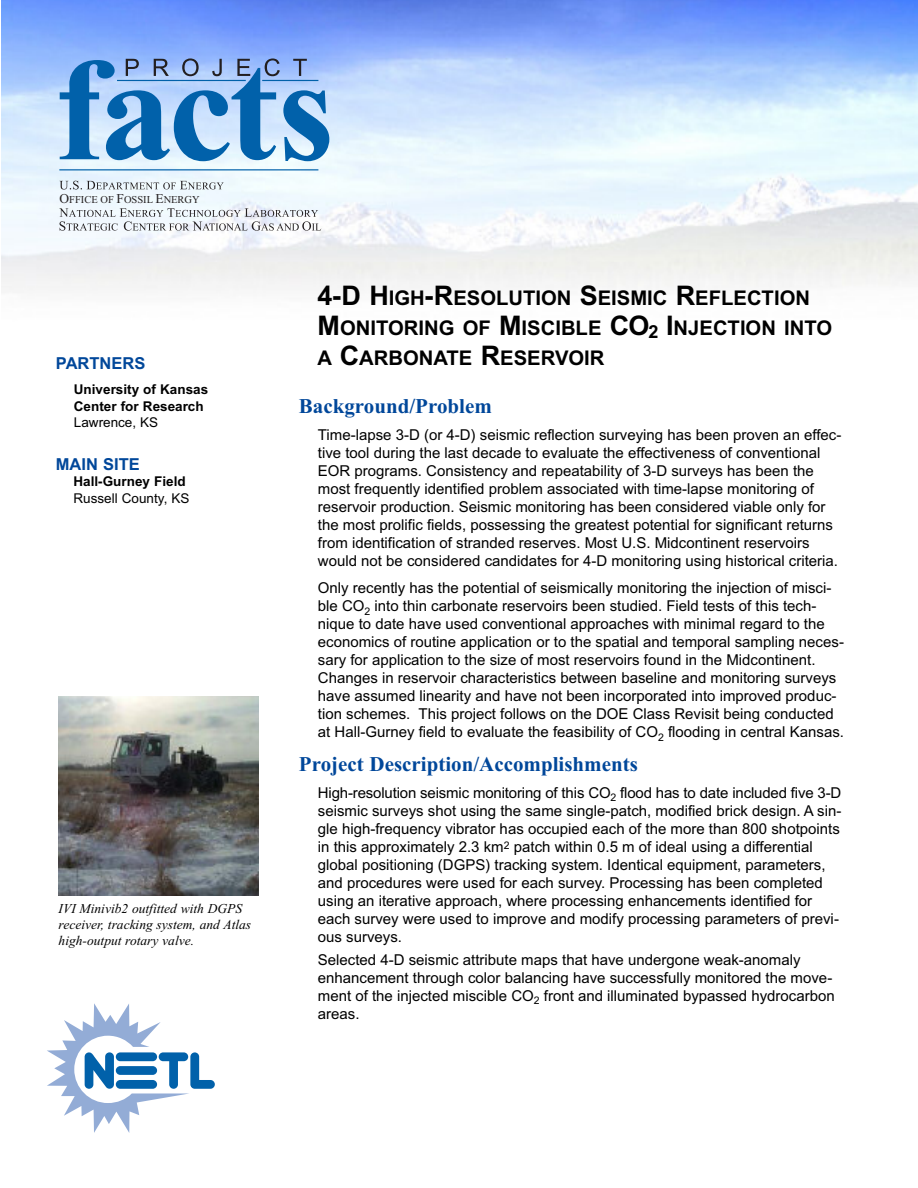
<style>
.page{position:relative;width:918px;height:1188px;background:#fff}
.page>*{position:absolute;margin:0;border:0;box-sizing:border-box;transform-origin:0 0}
.t1{font:700 21px "Times New Roman";color:#00479a}
.t2{font:700 20.25px/30px "Arial";color:#000}
.t3{font:700 16.5px "Arial";color:#00479a}
.t4{font:15px/18px "Arial";color:#000}
.t5{font:italic 13.5px/16.2px "Times New Roman";color:#000}
.t6{font:700 13.5px/16.5px "Arial";color:#000}
.t7{font:13.5px "Arial";color:#000}
.t8{font:10.5px "Times New Roman";color:#231f20}
.s1{font-size:13.5px}
.s2{font-size:27px}
</style>
<div class="page">
<img style="left:2px;top:0;width:916px;height:290px">
<svg style="left:60px;top:58px;width:269px;height:103px;background:#74a7d8"></svg>
<hr style="left:117px;top:80px;width:129px;height:1px;background:#0161aa">
<hr style="left:262px;top:80px;width:56px;height:1px;background:#0161aa">
<svg style="left:59px;top:181px;width:165px;height:9px"></svg>
<hr style="left:59px;top:169px;width:259px;height:2px;background:#0161aa">
<svg style="left:59px;top:208px;width:262px;height:23px"></svg>
<svg style="left:47px;top:1003px;width:168px;height:130px"></svg>
<img style="left:58px;top:696px;width:200px;height:199px">
<p class="t8" style="left:59px;top:194px;width:142px"><span class="s1">O</span>FFICE OF <span class="s1">F</span>OSSIL <span class="s1">E</span>NERGY</p>
<p class="t3" style="left:56px;top:353px;width:91px">PARTNERS</p>
<p class="t6" style="left:74px;top:381px;width:136px">University of Kansas<br>Center for Research</p>
<p class="t7" style="left:74px;top:415px;width:86px">Lawrence, KS</p>
<p class="t3" style="left:56px;top:454px;width:85px">MAIN SITE</p>
<p class="t6" style="left:74px;top:473px;width:114px">Hall-Gurney Field</p>
<p class="t7" style="left:74px;top:490px;width:118px">Russell County, KS</p>
<p class="t5" style="left:59px;top:900px;width:194px">IVI Minivib2 outfitted with DGPS receiver, tracking system, and Atlas high-output rotary valve.</p>
<h2 class="t2" style="left:318px;top:283px;width:516px"><span class="s2">4-D H</span>IGH<span class="s2">-R</span>ESOLUTION <span class="s2">S</span>EISMIC <span class="s2">R</span>EFLECTION<br><span class="s2">M</span>ONITORING OF <span class="s2">M</span>ISCIBLE <span class="s2">CO</span><sub>2</sub> <span class="s2">I</span>NJECTION INTO<br>A <span class="s2">C</span>ARBONATE <span class="s2">R</span>ESERVOIR</h2>
<h1 class="t1" style="left:299px;top:393px;width:194px">Background/Problem</h1>
<p class="t4" style="left:318px;top:425px;width:525px">Time-lapse 3-D (or 4-D) seismic reflection surveying has been proven an effec&shy;tive tool during the last decade to evaluate the effectiveness of conventional EOR programs. Consistency and repeatability of 3-D surveys has been the most frequently identified problem associated with time-lapse monitoring of reservoir production. Seismic monitoring has been considered viable only for the most prolific fields, possessing the greatest potential for significant returns from identification of stranded reserves. Most U.S. Midcontinent reservoirs would not be considered candidates for 4-D monitoring using historical criteria.</p>
<p class="t4" style="left:318px;top:579px;width:528px">Only recently has the potential of seismically monitoring the injection of misci&shy;ble CO<sub>2</sub> into thin carbonate reservoirs been studied. Field tests of this tech&shy;nique to date have used conventional approaches with minimal regard to the economics of routine application or to the spatial and temporal sampling neces&shy;sary for application to the size of most reservoirs found in the Midcontinent.<br>Changes in reservoir characteristics between baseline and monitoring surveys have assumed linearity and have not been incorporated into improved produc&shy;tion schemes. This project follows on the DOE Class Revisit being conducted at Hall-Gurney field to evaluate the feasibility of CO<sub>2</sub> flooding in central Kansas.</p>
<h1 class="t1" style="left:299px;top:751px;width:341px">Project Description/Accomplishments</h1>
<p class="t4" style="left:318px;top:784px;width:525px">High-resolution seismic monitoring of this CO<sub>2</sub> flood has to date included five 3-D seismic surveys shot using the same single-patch, modified brick design. A sin&shy;gle high-frequency vibrator has occupied each of the more than 800 shotpoints in this approximately 2.3 km<sup>2</sup> patch within 0.5 m of ideal using a differential global positioning (DGPS) tracking system. Identical equipment, parameters, and procedures were used for each survey. Processing has been completed using an iterative approach, where processing enhancements identified for each survey were used to improve and modify processing parameters of previ&shy;ous surveys.</p>
<p class="t4" style="left:318px;top:951px;width:518px">Selected 4-D seismic attribute maps that have undergone weak-anomaly enhancement through color balancing have successfully monitored the move&shy;ment of the injected miscible CO<sub>2</sub> front and illuminated bypassed hydrocarbon areas.</p>
</div>
